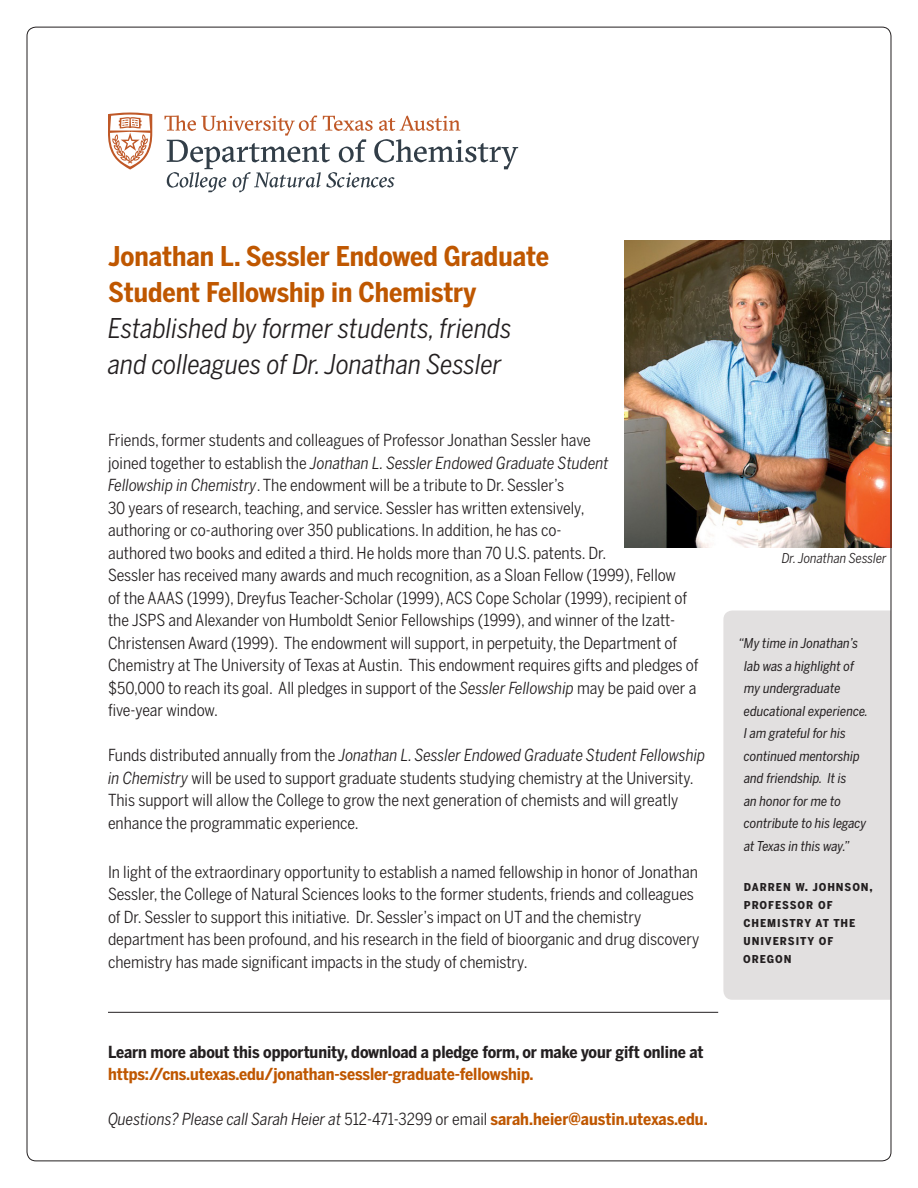
<style>
.page{position:relative;width:918px;height:1188px;background:#fff}
.page>*{position:absolute;margin:0;border:0;box-sizing:border-box;transform-origin:0 0}
.t1{font:italic 27px "Benton Sans Cond";color:#231f20}
.t2{font:700 27px "Benton Sans Cond";color:#bf5700}
.t3{font:16.5px/22.5px "Benton Sans Cond";color:#231f20}
.t4{font:700 16.5px/22.5px "Benton Sans Cond";letter-spacing:-.005em;color:#231f20}
.t5{font:italic 16.5px "Benton Sans Cond";color:#231f20}
.t6{font:italic 13.5px/22.5px "Benton Sans Cond";color:#231f20}
.t7{font:700 13.5px/18px "Benton Sans Cond";letter-spacing:.07em;color:#231f20}
.t8{font:italic 13.5px "Benton Sans Cond";color:#231f20}
.s1{font-style:italic}
.s2{color:#bf5700}
.s3{font-style:normal}
.s4{font-weight:700;font-style:normal;color:#bf5700}
</style>
<div class="page">
<hr style="left:108px;top:1012px;width:610px;height:1px;background:#231f20">
<div style="left:723px;top:610px;width:166px;height:390px;background:#e2e0e0"></div>
<svg style="left:108px;top:112px;width:44px;height:58px"></svg>
<svg style="left:165px;top:115px;width:353px;height:77px"></svg>
<img style="left:625px;top:240px;width:264px;height:307px">
<p class="t2" style="left:108px;top:239px;width:443px">Jonathan L. Sessler Endowed Graduate</p>
<p class="t2" style="left:108px;top:275px;width:370px">Student Fellowship in Chemistry</p>
<p class="t1" style="left:108px;top:312px;width:405px">Established by former students, friends</p>
<p class="t1" style="left:108px;top:348px;width:395px">and colleagues of Dr. Jonathan Sessler</p>
<p class="t3" style="left:108px;top:429px;width:570px">Friends, former students and colleagues of Professor Jonathan Sessler have<br>joined together to establish the <span class="s1">Jonathan L. Sessler Endowed Graduate Student Fellowship in Chemistry</span>. The endowment will be a tribute to Dr. Sessler’s<br>30 years of research, teaching, and service. Sessler has written extensively,<br>authoring or co-authoring over 350 publications. In addition, he has co-<br>authored two books and edited a third. He holds more than 70 U.S. patents. Dr.<br>Sessler has received many awards and much recognition, as a Sloan Fellow (1999), Fellow</p>
<p class="t3" style="left:108px;top:587px;width:592px">of the AAAS (1999), Dreyfus Teacher-Scholar (1999), ACS Cope Scholar (1999), recipient of the JSPS and Alexander von Humboldt Senior Fellowships (1999), and winner of the Izatt-Christensen Award (1999). The endowment will support, in perpetuity, the Department of Chemistry at The University of Texas at Austin. This endowment requires gifts and pledges of $50,000 to reach its goal. All pledges in support of the <span class="s1">Sessler Fellowship</span> may be paid over a five-year window.</p>
<p class="t3" style="left:108px;top:744px;width:599px">Funds distributed annually from the <span class="s1">Jonathan L. Sessler Endowed Graduate Student Fellowship in Chemistry</span> will be used to support graduate students studying chemistry at the University.<br>This support will allow the College to grow the next generation of chemists and will greatly enhance the programmatic experience.</p>
<p class="t3" style="left:108px;top:860px;width:593px">In light of the extraordinary opportunity to establish a named fellowship in honor of Jonathan Sessler, the College of Natural Sciences looks to the former students, friends and colleagues of Dr. Sessler to support this initiative. Dr. Sessler’s impact on UT and the chemistry department has been profound, and his research in the field of bioorganic and drug discovery chemistry has made significant impacts in the study of chemistry.</p>
<p class="t4" style="left:108px;top:1040px;width:597px">Learn more about this opportunity, download a pledge form, or make your gift online at <span class="s2">https://cns.utexas.edu/jonathan-sessler-graduate-fellowship.</span></p>
<p class="t5" style="left:108px;top:1109px;width:601px">Questions? Please call Sarah Heier at <span class="s3">512-471-3299 or email</span> <span class="s4">sarah.heier@austin.utexas.edu.</span></p>
<p class="t8" style="left:782px;top:550px;width:106px">Dr. Jonathan Sessler</p>
<p class="t6" style="left:744px;top:632px;width:126px;text-indent:-6px">“My time in Jonathan’s lab was a highlight of my undergraduate educational experience.<br>I am grateful for his continued mentorship and friendship. It is<br>an honor for me to contribute to his legacy at Texas in this way.”</p>
<p class="t7" style="left:743px;top:877px;width:131px">Darren W. Johnson,<br>Professor of<br>Chemistry at the<br>University of<br>Oregon</p>
</div>
